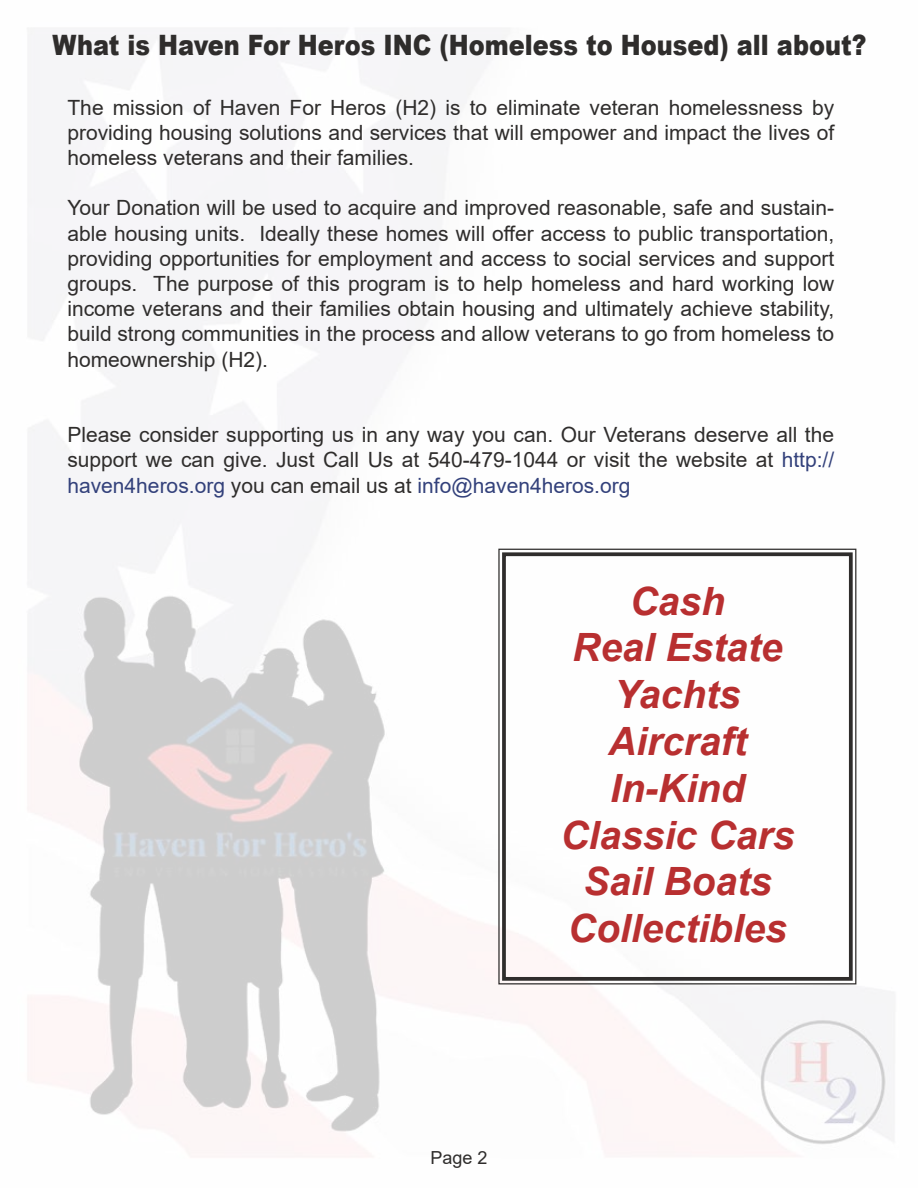
<style>
.page{position:relative;width:918px;height:1188px;background:#fff}
.page>*{position:absolute;margin:0;border:0;box-sizing:border-box;transform-origin:0 0}
.t1{font:italic 700 39px/46.8px "Arial";color:#b82f30;text-align:center}
.t2{font:900 28.05px "Arial";color:#2f2d2c;scale:.85 1}
.t3{font:21px/25.2px "Arial";color:#2f2d2c;text-align:justify}
.t4{font:18px "Arial";color:#2f2d2c}
.s1{color:#33417b}
</style>
<div class="page">
<img style="left:28px;top:28px;width:866px;height:1129px">
<svg style="left:498px;top:548px;width:359px;height:437px"></svg>
<div style="left:502px;top:552px;width:351px;height:429px;border:4px solid #2f2d2c"></div>
<h2 class="t2" style="left:52px;top:24px;width:959px">What is Haven For Heros INC (Homeless to Housed) all about?</h2>
<p class="t3" style="left:67px;top:95px;width:768px">The mission of Haven For Heros (H2) is to eliminate veteran homelessness by providing housing solutions and services that will empower and impact the lives of homeless veterans and their families.</p>
<p class="t3" style="left:67px;top:195px;width:768px">Your Donation will be used to acquire and improved reasonable, safe and sustain&shy;able housing units. Ideally these homes will offer access to public transportation, providing opportunities for employment and access to social services and support groups. The purpose of this program is to help homeless and hard working low income veterans and their families obtain housing and ultimately achieve stability, build strong communities in the process and allow veterans to go from homeless to homeownership (H2).</p>
<p class="t3" style="left:67px;top:422px;width:768px">Please consider supporting us in any way you can. Our Veterans deserve all the support we can give. Just Call Us at 540-479-1044 or visit the website at <span class="s1">http:// haven4heros.org</span> you can email us at <span class="s1">info@haven4heros.org</span></p>
<h1 class="t1" style="left:560px;top:579px;width:236px">Cash<br>Real Estate<br>Yachts<br>Aircraft<br>In-Kind<br>Classic Cars<br>Sail Boats<br>Collectibles</h1>
<p class="t4" style="left:430px;top:1146px;width:59px">Page 2</p>
</div>
